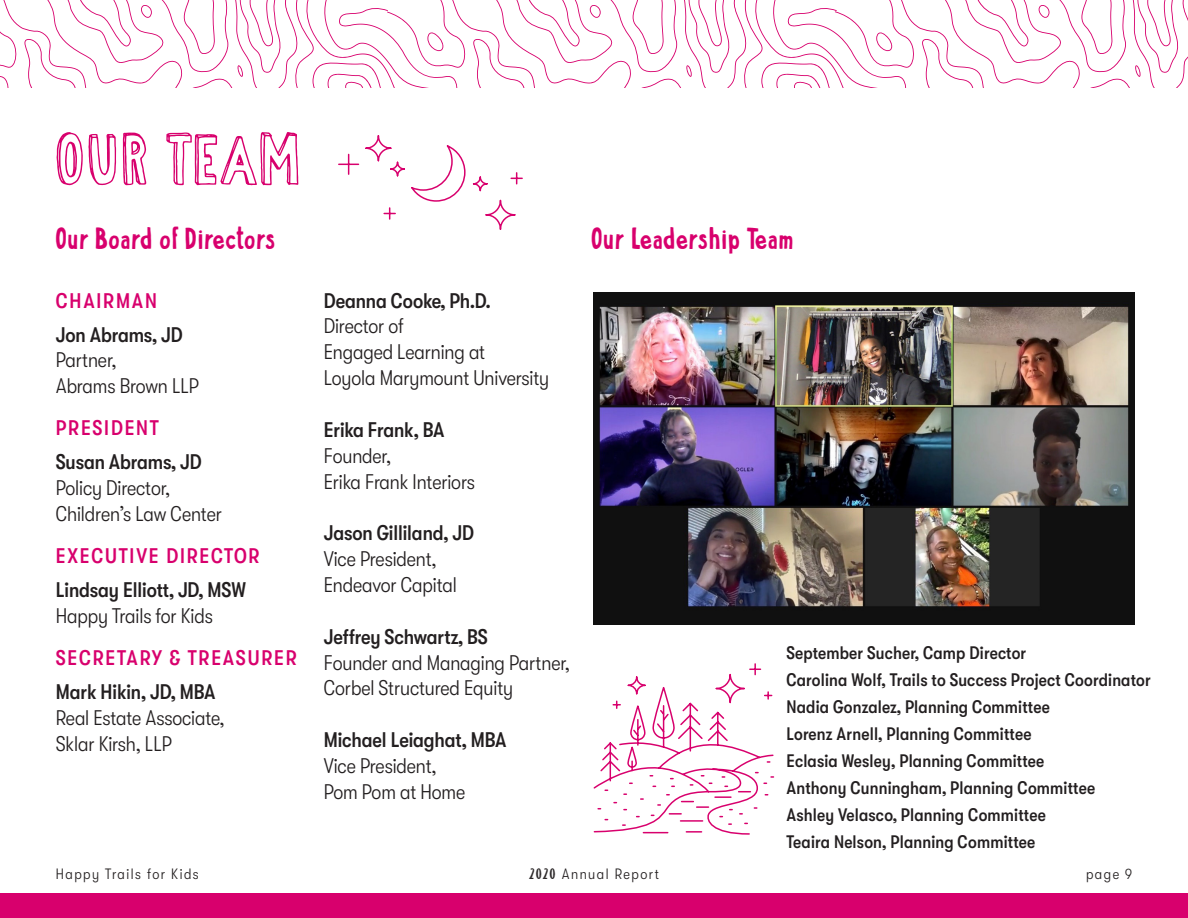
<style>
.page{position:relative;width:1188px;height:918px;background:#fff}
.page>*{position:absolute;margin:0;border:0;box-sizing:border-box;transform-origin:0 0}
.t1{font:60px "Stackup Shadow";letter-spacing:.025em;color:#d8006d}
.t2{font:700 27px "Stackup";color:#d8006d}
.t3{font:300 condensed 21.15px "GT Walsheim Pro";letter-spacing:-.005em;color:#231f20}
.t4{font:500 condensed 21.15px "GT Walsheim Pro";letter-spacing:-.005em;color:#231f20}
.t5{font:500 condensed 21.15px "GT Walsheim Pro";letter-spacing:.085em;color:#d8006d}
.t6{font:500 condensed 18.15px "GT Walsheim Pro";letter-spacing:.01em;color:#231f20}
.t7{font:300 condensed 15px "GT Walsheim Pro";letter-spacing:.1em;color:#231f20}
.s1{font-family:"Pine Forest Press";font-weight:400;font-stretch:normal}
</style>
<div class="page">
<svg style="left:0;top:0;width:1188px;height:88px"></svg>
<div style="left:0;top:893px;width:1188px;height:25px;background:#d8006d"></div>
<svg style="left:593px;top:663px;width:182px;height:172px"></svg>
<svg style="left:338px;top:135px;width:185px;height:95px"></svg>
<img style="left:594px;top:293px;width:540px;height:332px">
<p class="t1" style="left:56px;top:131px;width:248px">OUR TEAM</p>
<p class="t2" style="left:56px;top:225px;width:222px">Our Board of Directors</p>
<p class="t2" style="left:592px;top:225px;width:204px">Our Leadership Team</p>
<p class="t5" style="left:56px;top:288px;width:103px">CHAIRMAN</p>
<p class="t4" style="left:56px;top:323px;width:128px">Jon Abrams, JD</p>
<p class="t3" style="left:56px;top:348px;width:62px">Partner,</p>
<p class="t3" style="left:56px;top:374px;width:145px">Abrams Brown LLP</p>
<p class="t5" style="left:56px;top:416px;width:105px">PRESIDENT</p>
<p class="t4" style="left:56px;top:450px;width:148px">Susan Abrams, JD</p>
<p class="t3" style="left:56px;top:476px;width:116px">Policy Director,</p>
<p class="t3" style="left:56px;top:502px;width:168px">Children’s Law Center</p>
<p class="t5" style="left:56px;top:544px;width:205px">EXECUTIVE DIRECTOR</p>
<p class="t4" style="left:56px;top:578px;width:192px">Lindsay Elliott, JD, MSW</p>
<p class="t3" style="left:56px;top:604px;width:159px">Happy Trails for Kids</p>
<p class="t5" style="left:56px;top:646px;width:242px">SECRETARY &amp; TREASURER</p>
<p class="t4" style="left:56px;top:680px;width:161px">Mark Hikin, JD, MBA</p>
<p class="t3" style="left:56px;top:706px;width:170px">Real Estate Associate,</p>
<p class="t3" style="left:56px;top:732px;width:118px">Sklar Kirsh, LLP</p>
<p class="t4" style="left:324px;top:288px;width:168px">Deanna Cooke, Ph.D.</p>
<p class="t3" style="left:324px;top:314px;width:82px">Director of</p>
<p class="t3" style="left:324px;top:340px;width:163px">Engaged Learning at</p>
<p class="t3" style="left:324px;top:366px;width:227px">Loyola Marymount University</p>
<p class="t4" style="left:324px;top:418px;width:122px">Erika Frank, BA</p>
<p class="t3" style="left:324px;top:444px;width:69px">Founder,</p>
<p class="t3" style="left:324px;top:470px;width:153px">Erika Frank Interiors</p>
<p class="t4" style="left:324px;top:521px;width:152px">Jason Gilliland, JD</p>
<p class="t3" style="left:324px;top:547px;width:114px">Vice President,</p>
<p class="t3" style="left:324px;top:573px;width:135px">Endeavor Capital</p>
<p class="t4" style="left:324px;top:625px;width:165px">Jeffrey Schwartz, BS</p>
<p class="t3" style="left:324px;top:651px;width:247px">Founder and Managing Partner,</p>
<p class="t3" style="left:324px;top:676px;width:191px">Corbel Structured Equity</p>
<p class="t4" style="left:324px;top:728px;width:184px">Michael Leiaghat, MBA</p>
<p class="t3" style="left:324px;top:754px;width:114px">Vice President,</p>
<p class="t3" style="left:324px;top:780px;width:143px">Pom Pom at Home</p>
<p class="t6" style="left:786px;top:643px;width:241px">September Sucher, Camp Director</p>
<p class="t6" style="left:786px;top:670px;width:366px">Carolina Wolf, Trails to Success Project Coordinator</p>
<p class="t6" style="left:786px;top:697px;width:265px">Nadia Gonzalez, Planning Committee</p>
<p class="t6" style="left:786px;top:724px;width:247px">Lorenz Arnell, Planning Committee</p>
<p class="t6" style="left:786px;top:751px;width:259px">Eclasia Wesley, Planning Committee</p>
<p class="t6" style="left:786px;top:777px;width:310px">Anthony Cunningham, Planning Committee</p>
<p class="t6" style="left:786px;top:804px;width:261px">Ashley Velasco, Planning Committee</p>
<p class="t6" style="left:786px;top:831px;width:250px">Teaira Nelson, Planning Committee</p>
<p class="t7" style="left:56px;top:865px;width:144px">Happy Trails for Kids</p>
<p class="t7" style="left:529px;top:865px;width:132px"><span class="s1">2020</span> Annual Report</p>
<p class="t7" style="left:1086px;top:865px;width:48px">page 9</p>
</div>
